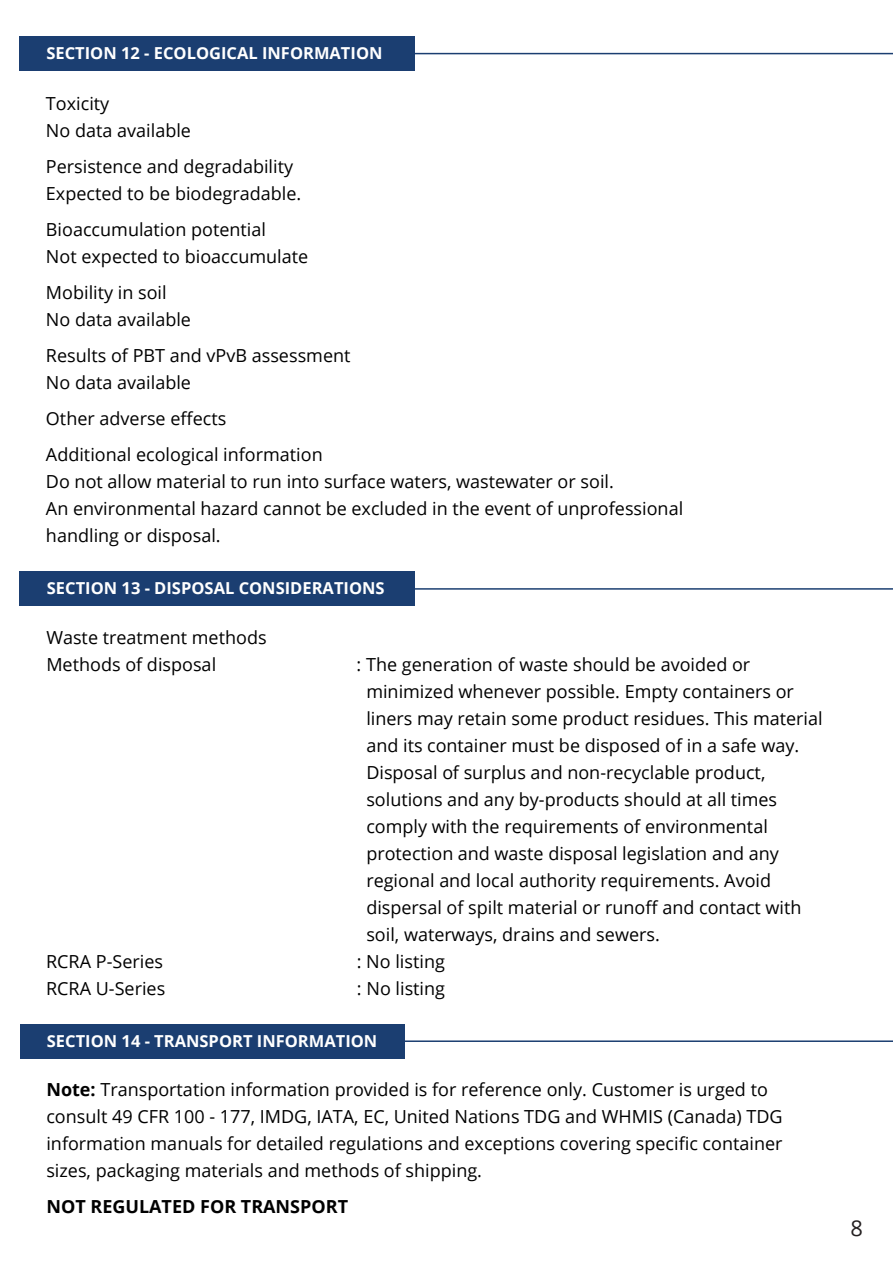
<style>
.page{position:relative;width:893px;height:1263px;background:#fff}
.page>*{position:absolute;margin:0;border:0;box-sizing:border-box;transform-origin:0 0}
.t1{font:21.9px "Open Sans";color:#231f20}
.t2{font:18px/27px "Open Sans";color:#000}
.t3{font:700 18px "Open Sans";color:#000}
.t4{font:700 16.5px "Open Sans";color:#fff}
.s1{font-weight:700}
</style>
<div class="page">
<hr style="left:266px;top:53px;width:627px;height:1px;background:#1b3e71">
<div style="left:19px;top:36px;width:396px;height:35px;background:#1b3e71"></div>
<hr style="left:266px;top:588px;width:627px;height:2px;background:#1b3e71">
<div style="left:20px;top:572px;width:395px;height:34px;background:#1b3e71"></div>
<hr style="left:266px;top:1040px;width:627px;height:2px;background:#1b3e71">
<div style="left:20px;top:1024px;width:385px;height:34px;background:#1b3e71"></div>
<p class="t4" style="left:46px;top:41px;width:338px">SECTION 12 - ECOLOGICAL INFORMATION</p>
<p class="t2" style="left:46px;top:90px;width:147px">Toxicity<br>No data available</p>
<p class="t2" style="left:46px;top:153px;width:257px">Persistence and degradability<br>Expected to be biodegradable.</p>
<p class="t2" style="left:46px;top:216px;width:264px">Bioaccumulation potential<br>Not expected to bioaccumulate</p>
<p class="t2" style="left:46px;top:279px;width:147px">Mobility in soil<br>No data available</p>
<p class="t2" style="left:46px;top:342px;width:306px">Results of PBT and vPvB assessment<br>No data available</p>
<p class="t2" style="left:46px;top:400px;width:278px;line-height:36px">Other adverse effects<br>Additional ecological information</p>
<p class="t2" style="left:46px;top:468px;width:639px">Do not allow material to run into surface waters, wastewater or soil.<br>An environmental hazard cannot be excluded in the event of unprofessional handling or disposal.</p>
<p class="t4" style="left:47px;top:577px;width:339px">SECTION 13 - DISPOSAL CONSIDERATIONS</p>
<p class="t2" style="left:46px;top:623px;width:222px">Waste treatment methods<br>Methods of disposal</p>
<p class="t2" style="left:357px;top:650px;width:395px">: The generation of waste should be avoided or</p>
<p class="t2" style="left:366px;top:677px;width:429px">minimized whenever possible. Empty containers or</p>
<p class="t2" style="left:366px;top:704px;width:458px">liners may retain some product residues. This material</p>
<p class="t2" style="left:366px;top:731px;width:434px">and its container must be disposed of in a safe way.</p>
<p class="t2" style="left:366px;top:758px;width:401px">Disposal of surplus and non-recyclable product,</p>
<p class="t2" style="left:366px;top:785px;width:412px">solutions and any by-products should at all times</p>
<p class="t2" style="left:366px;top:812px;width:403px">comply with the requirements of environmental</p>
<p class="t2" style="left:366px;top:839px;width:414px">protection and waste disposal legislation and any</p>
<p class="t2" style="left:366px;top:866px;width:406px">regional and local authority requirements. Avoid</p>
<p class="t2" style="left:366px;top:893px;width:437px">dispersal of spilt material or runoff and contact with</p>
<p class="t2" style="left:366px;top:920px;width:295px">soil, waterways, drains and sewers.</p>
<p class="t2" style="left:357px;top:947px;width:90px">: No listing</p>
<p class="t2" style="left:357px;top:974px;width:90px">: No listing</p>
<p class="t2" style="left:46px;top:948px;width:121px">RCRA P-Series<br>RCRA U-Series</p>
<p class="t4" style="left:47px;top:1029px;width:332px">SECTION 14 - TRANSPORT INFORMATION</p>
<p class="t2" style="left:46px;top:1076px;width:738px"><span class="s1">Note:</span> Transportation information provided is for reference only. Customer is urged to consult 49 CFR 100 - 177, IMDG, IATA, EC, United Nations TDG and WHMIS (Canada) TDG information manuals for detailed regulations and exceptions covering specific container sizes, packaging materials and methods of shipping.</p>
<p class="t3" style="left:46px;top:1194px;width:303px">NOT REGULATED FOR TRANSPORT</p>
<p class="t1" style="left:850px;top:1212px;width:14px">8</p>
</div>
